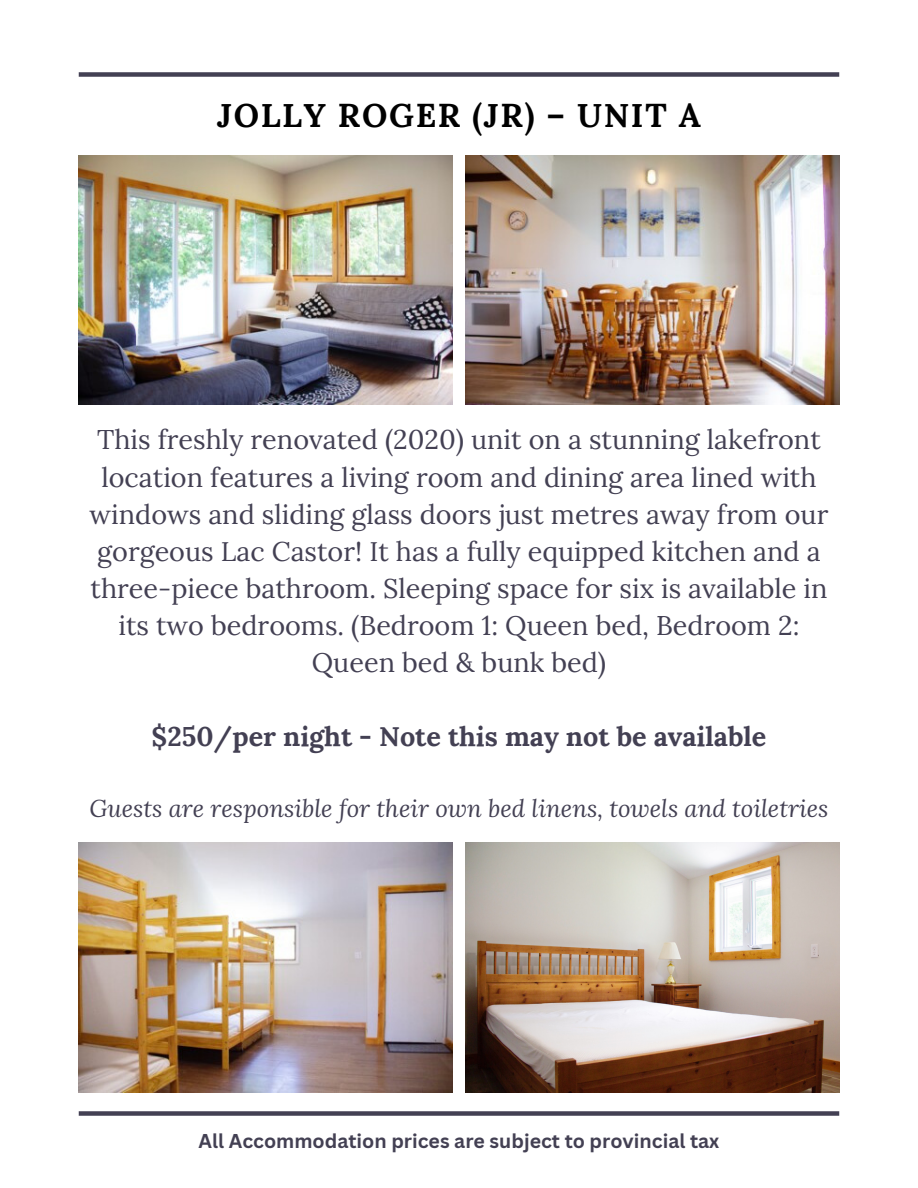
<style>
.page{position:relative;width:918px;height:1188px;background:#fff}
.page>*{position:absolute;margin:0;border:0;box-sizing:border-box;transform-origin:0 0}
.t1{font:700 33px "Lora";letter-spacing:.05em;color:#000}
.t2{font:27px/37.2px "Lora";color:#434053;text-align:center}
.t3{font:700 27px "Lora";color:#434053}
.t4{font:italic 24px "Lora";color:#434053}
.t5{font:700 19.5px "Canva Sans";color:#434053}
</style>
<div class="page">
<div style="left:79px;top:72px;width:760px;height:5px;background:#434053"></div>
<img style="left:466px;top:155px;width:373px;height:250px">
<img style="left:79px;top:155px;width:373px;height:250px">
<img style="left:79px;top:842px;width:373px;height:250px">
<img style="left:466px;top:842px;width:373px;height:250px">
<div style="left:79px;top:1111px;width:760px;height:5px;background:#434053"></div>
<p class="t1" style="left:217px;top:93px;width:485px">JOLLY ROGER (JR) – UNIT A</p>
<p class="t2" style="left:90px;top:421px;width:740px">This freshly renovated (2020) unit on a stunning lakefront location features a living room and dining area lined with windows and sliding glass doors just metres away from our gorgeous Lac Castor! It has a fully equipped kitchen and a three-piece bathroom. Sleeping space for six is available in its two bedrooms. (Bedroom 1: Queen bed, Bedroom 2:<br>Queen bed &amp; bunk bed)</p>
<p class="t3" style="left:152px;top:719px;width:616px">$250/per night - Note this may not be available</p>
<p class="t4" style="left:89px;top:793px;width:741px">Guests are responsible for their own bed linens, towels and toiletries</p>
<p class="t5" style="left:199px;top:1127px;width:522px">All Accommodation prices are subject to provincial tax</p>
</div>
